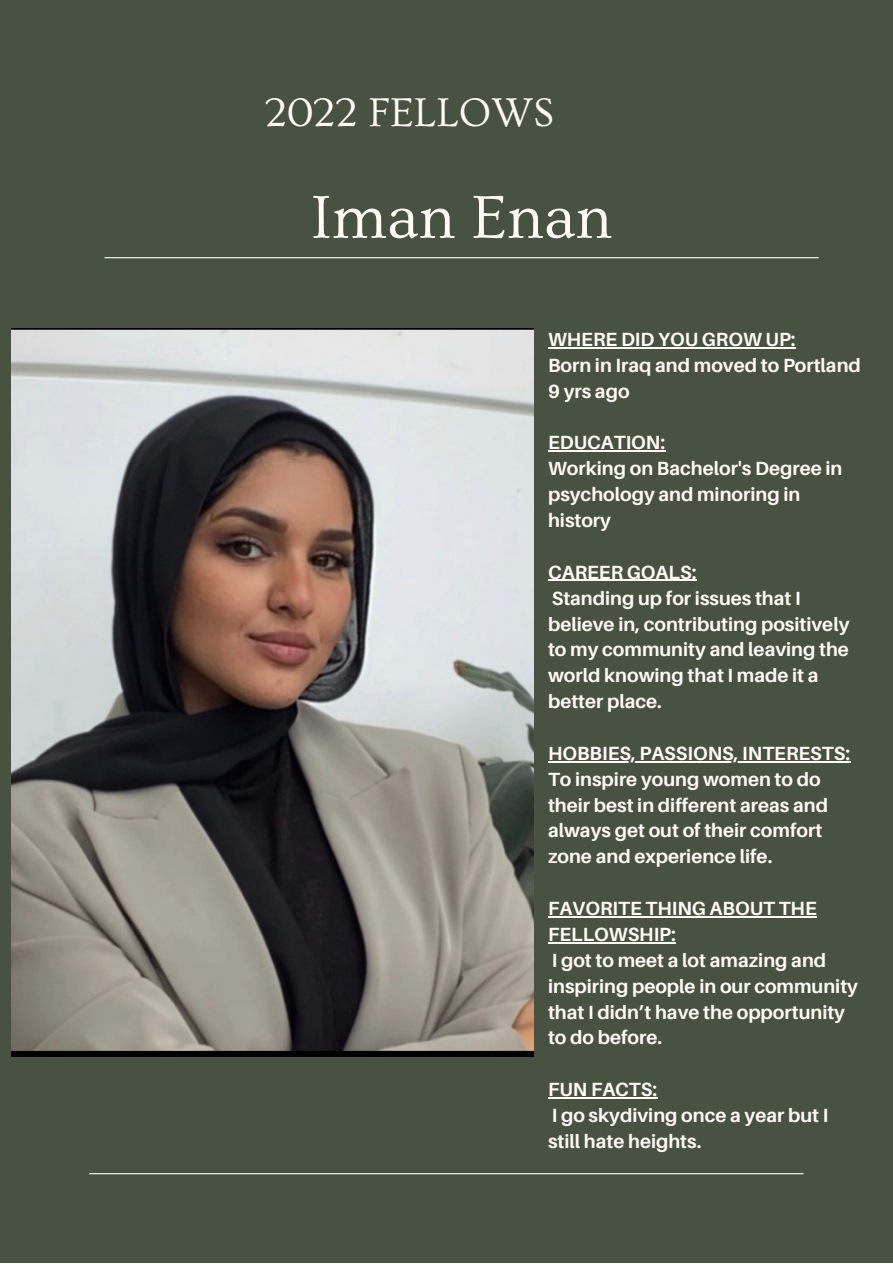
<style>
.page{position:relative;width:893px;height:1264px;background:#fff}
.page>*{position:absolute;margin:0;border:0;box-sizing:border-box;transform-origin:0 0}
.t1{font:63px "Ovo";color:#fffbf7}
.t2{font:42px "Ovo";color:#fffbf7}
.t3{font:700 19.05px/25.8px "Aileron";color:#fffbf7}
</style>
<div class="page">
<div style="left:0;top:0;width:892px;height:1262px;background:#485241"></div>
<hr style="left:104px;top:257px;width:714px;height:1px;background:#fffbf7">
<img style="left:12px;top:329px;width:521px;height:727px">
<hr style="left:89px;top:1173px;width:714px;height:1px;background:#fffbf7">
<hr style="left:548px;top:347px;width:247px;height:1px;background:#fffbf7">
<hr style="left:548px;top:450px;width:117px;height:1px;background:#fffbf7">
<hr style="left:548px;top:580px;width:148px;height:1px;background:#fffbf7">
<hr style="left:548px;top:761px;width:302px;height:1px;background:#fffbf7">
<hr style="left:548px;top:916px;width:268px;height:1px;background:#fffbf7">
<hr style="left:548px;top:942px;width:127px;height:1px;background:#fffbf7">
<hr style="left:548px;top:1097px;width:109px;height:1px;background:#fffbf7">
<h2 class="t2" style="left:265px;top:90px;width:291px">2022 FELLOWS</h2>
<h1 class="t1" style="left:311px;top:183px;width:303px">Iman Enan</h1>
<p class="t3" style="left:548px;top:326px;width:314px">WHERE DID YOU GROW UP:<br>Born in Iraq and moved to Portland<br>9 yrs ago</p>
<p class="t3" style="left:548px;top:429px;width:296px">EDUCATION:<br>Working on Bachelor's Degree in psychology and minoring in history</p>
<p class="t3" style="left:548px;top:559px;width:303px">CAREER GOALS:<br>Standing up for issues that I believe in, contributing positively to my community and leaving the world knowing that I made it a better place.</p>
<p class="t3" style="left:548px;top:740px;width:303px">HOBBIES, PASSIONS, INTERESTS:<br>To inspire young women to do their best in different areas and always get out of their comfort zone and experience life.</p>
<p class="t3" style="left:548px;top:895px;width:311px">FAVORITE THING ABOUT THE<br>FELLOWSHIP:<br>I got to meet a lot amazing and inspiring people in our community that I didn’t have the opportunity to do before.</p>
<p class="t3" style="left:548px;top:1076px;width:282px">FUN FACTS:<br>I go skydiving once a year but I still hate heights.</p>
</div>
